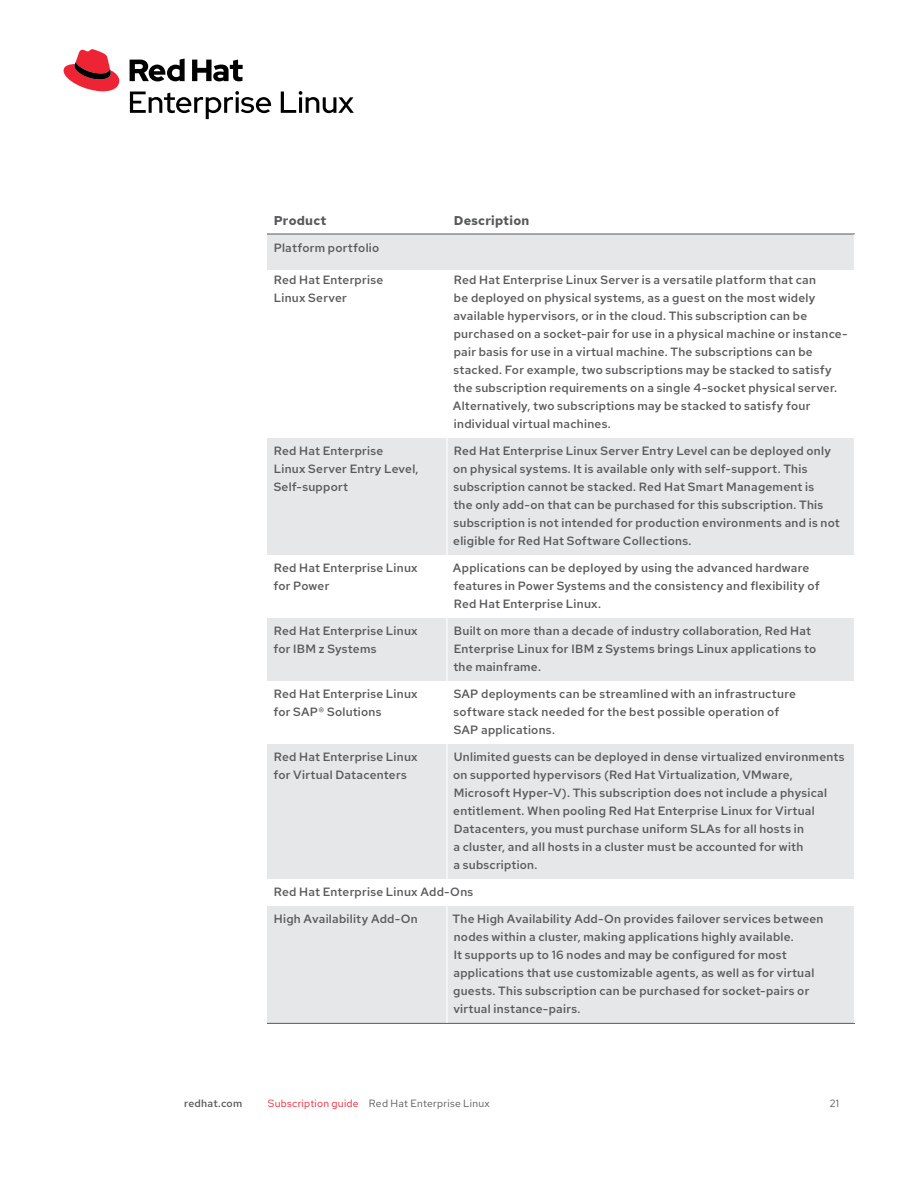
<style>
.page{position:relative;width:918px;height:1188px;background:#fff}
.page>*{position:absolute;margin:0;border:0;box-sizing:border-box;transform-origin:0 0}
.t1{font:700 12.75px "Red Hat Text";letter-spacing:.02em;color:#58595b}
.t2{font:500 12px/18px "Red Hat Text";letter-spacing:.02em;color:#58595b}
.t3{font:10.5px "Red Hat Text";letter-spacing:.025em;color:#58595b}
.t4{font:500 10.5px "Red Hat Text";letter-spacing:.025em;color:#58595b}
.s1{color:#ee2435}
</style>
<div class="page">
<svg style="left:267px;top:235px;width:587px;height:788px;fill:#e6e7e8"></svg>
<hr style="left:267px;top:234px;width:180px;height:1px;background:#58595b">
<hr style="left:447px;top:234px;width:408px;height:1px;background:#58595b">
<hr style="left:267px;top:1023px;width:180px;height:1px;background:#58595b">
<hr style="left:447px;top:1023px;width:408px;height:1px;background:#58595b">
<hr style="left:446px;top:270px;width:2px;height:168px;background:#fff">
<hr style="left:446px;top:438px;width:2px;height:117px;background:#fff">
<hr style="left:446px;top:555px;width:2px;height:63px;background:#fff">
<hr style="left:446px;top:618px;width:2px;height:63px;background:#fff">
<hr style="left:446px;top:681px;width:2px;height:63px;background:#fff">
<hr style="left:446px;top:744px;width:2px;height:135px;background:#fff">
<hr style="left:446px;top:906px;width:2px;height:117px;background:#fff">
<hr style="left:854px;top:234px;width:1px;height:36px;background:#fff">
<svg style="left:130px;top:91px;width:141px;height:28px"></svg>
<svg style="left:281px;top:91px;width:73px;height:22px"></svg>
<svg style="left:64px;top:49px;width:55px;height:42px"></svg>
<svg style="left:130px;top:59px;width:113px;height:22px"></svg>
<p class="t1" style="left:274px;top:212px;width:54px">Product</p>
<p class="t1" style="left:454px;top:212px;width:77px">Description</p>
<p class="t2" style="left:274px;top:239px;width:107px">Platform portfolio</p>
<p class="t2" style="left:274px;top:270px;width:111px">Red Hat Enterprise<br>Linux Server</p>
<p class="t2" style="left:453px;top:270px;width:396px">Red Hat Enterprise Linux Server is a versatile platform that can<br>be deployed on physical systems, as a guest on the most widely available hypervisors, or in the cloud. This subscription can be purchased on a socket-pair for use in a physical machine or instance&shy;pair basis for use in a virtual machine. The subscriptions can be stacked. For example, two subscriptions may be stacked to satisfy the subscription requirements on a single 4-socket physical server.<br>Alternatively, two subscriptions may be stacked to satisfy four individual virtual machines.</p>
<p class="t2" style="left:274px;top:441px;width:146px">Red Hat Enterprise<br>Linux Server Entry Level,<br>Self-support</p>
<p class="t2" style="left:453px;top:441px;width:388px">Red Hat Enterprise Linux Server Entry Level can be deployed only on physical systems. It is available only with self-support. This subscription cannot be stacked. Red Hat Smart Management is<br>the only add-on that can be purchased for this subscription. This subscription is not intended for production environments and is not eligible for Red Hat Software Collections.</p>
<p class="t2" style="left:273px;top:558px;width:146px">Red Hat Enterprise Linux for Power</p>
<p class="t2" style="left:453px;top:558px;width:368px">Applications can be deployed by using the advanced hardware features in Power Systems and the consistency and flexibility of<br>Red Hat Enterprise Linux.</p>
<p class="t2" style="left:273px;top:621px;width:146px">Red Hat Enterprise Linux for IBM z Systems</p>
<p class="t2" style="left:453px;top:621px;width:364px">Built on more than a decade of industry collaboration, Red Hat<br>Enterprise Linux for IBM z Systems brings Linux applications to the mainframe.</p>
<p class="t2" style="left:273px;top:684px;width:146px">Red Hat Enterprise Linux for SAP® Solutions</p>
<p class="t2" style="left:454px;top:684px;width:344px">SAP deployments can be streamlined with an infrastructure software stack needed for the best possible operation of<br>SAP applications.</p>
<p class="t2" style="left:273px;top:747px;width:146px">Red Hat Enterprise Linux for Virtual Datacenters</p>
<p class="t2" style="left:453px;top:747px;width:393px">Unlimited guests can be deployed in dense virtualized environments on supported hypervisors (Red Hat Virtualization, VMware, Microsoft Hyper-V). This subscription does not include a physical entitlement. When pooling Red Hat Enterprise Linux for Virtual Datacenters, you must purchase uniform SLAs for all hosts in<br>a cluster, and all hosts in a cluster must be accounted for with<br>a subscription.</p>
<p class="t2" style="left:274px;top:882px;width:201px">Red Hat Enterprise Linux Add-Ons</p>
<p class="t2" style="left:274px;top:909px;width:145px">High Availability Add-On</p>
<p class="t2" style="left:453px;top:909px;width:372px">The High Availability Add-On provides failover services between nodes within a cluster, making applications highly available.<br>It supports up to 16 nodes and may be configured for most applications that use customizable agents, as well as for virtual guests. This subscription can be purchased for socket-pairs or virtual instance-pairs.</p>
<p class="t4" style="left:184px;top:1096px;width:60px">redhat.com</p>
<p class="t3" style="left:268px;top:1096px;width:223px"><span class="s1">Subscription guide</span> Red Hat Enterprise Linux</p>
<p class="t3" style="left:830px;top:1096px;width:11px">21</p>
</div>
